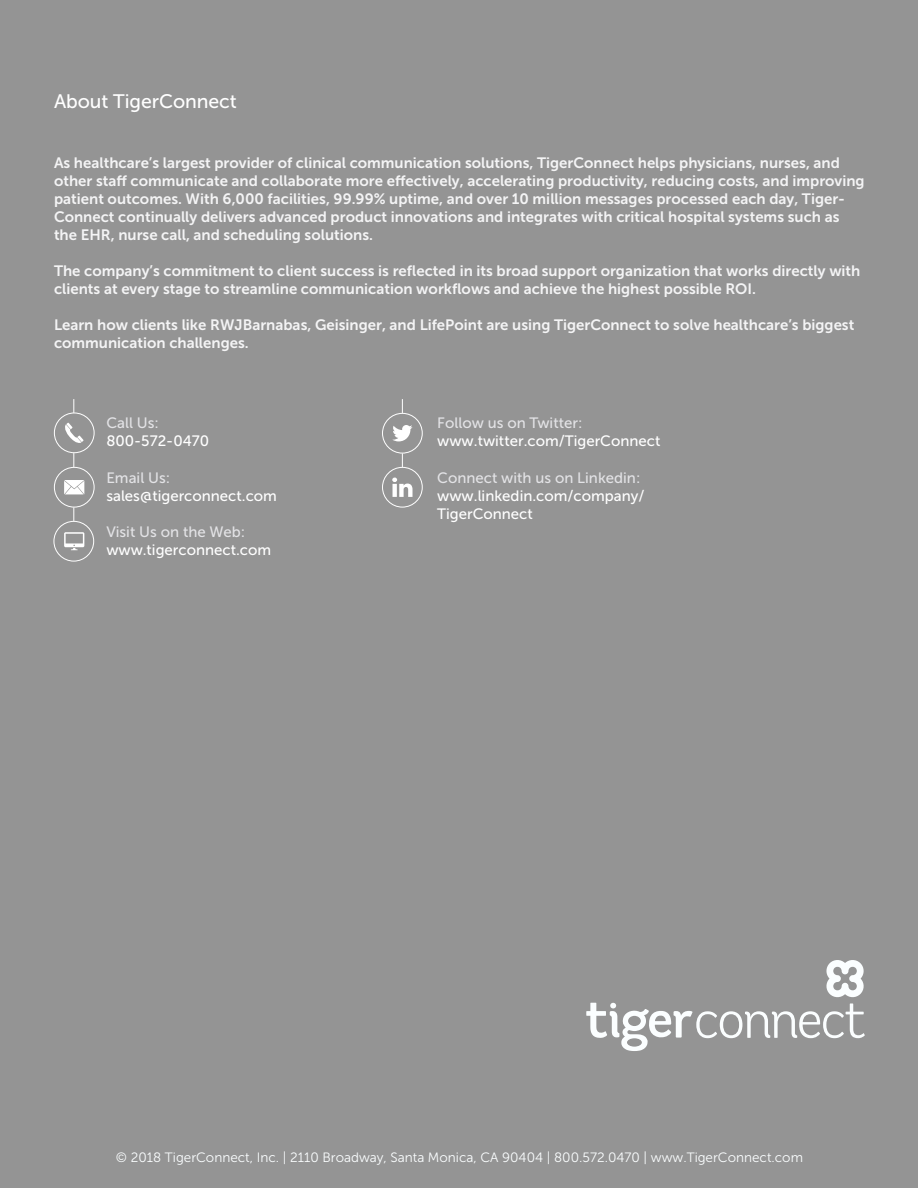
<style>
.page{position:relative;width:918px;height:1188px;background:#fff}
.page>*{position:absolute;margin:0;border:0;box-sizing:border-box;transform-origin:0 0}
.t1{font:19.5px "Museo Sans 500";letter-spacing:-.005em;color:#fff}
.t2{font:15px/18px "Museo Sans 700";color:#f4f4f5}
.t3{font:15px/18px "Museo Sans 500";color:#fff}
.t4{font:15px "Museo Sans 500";color:#e3e3e6}
.t5{font:13.5px "Museo Sans 300";color:#fbfeff}
</style>
<div class="page">
<div style="left:1px;top:0;width:917px;height:1188px;background:#949494"></div>
<div style="left:382px;top:413px;width:41px;height:40px;border:1px solid #fff;border-radius:50%"></div>
<div style="left:54px;top:413px;width:41px;height:40px;border:1px solid #fff;border-radius:50%"></div>
<svg style="left:65px;top:423px;width:19px;height:20px"></svg>
<div style="left:54px;top:467px;width:40px;height:40px;border:1px solid #fff;border-radius:50%"></div>
<div style="left:54px;top:521px;width:40px;height:40px;border:1px solid #fff;border-radius:50%"></div>
<svg style="left:73px;top:453px;width:1px;height:14px"></svg>
<svg style="left:73px;top:507px;width:1px;height:14px"></svg>
<svg style="left:64px;top:480px;width:20px;height:14px"></svg>
<svg style="left:64px;top:532px;width:20px;height:18px"></svg>
<div style="left:382px;top:467px;width:41px;height:40px;border:1px solid #fff;border-radius:50%"></div>
<svg style="left:402px;top:399px;width:1px;height:14px"></svg>
<svg style="left:402px;top:453px;width:1px;height:14px"></svg>
<svg style="left:392px;top:425px;width:21px;height:16px"></svg>
<svg style="left:392px;top:478px;width:21px;height:19px"></svg>
<svg style="left:73px;top:399px;width:1px;height:14px"></svg>
<svg style="left:586px;top:960px;width:279px;height:91px"></svg>
<h1 class="t1" style="left:54px;top:94px;width:184px">About TigerConnect</h1>
<p class="t2" style="left:54px;top:155px;width:812px">As healthcare’s largest provider of clinical communication solutions, TigerConnect helps physicians, nurses, and other staff communicate and collaborate more effectively, accelerating productivity, reducing costs, and improving patient outcomes. With 6,000 facilities, 99.99% uptime, and over 10 million messages processed each day, Tiger-Connect continually delivers advanced product innovations and integrates with critical hospital systems such as the EHR, nurse call, and scheduling solutions.</p>
<p class="t2" style="left:54px;top:263px;width:808px">The company’s commitment to client success is reflected in its broad support organization that works directly with clients at every stage to streamline communication workflows and achieve the highest possible ROI.</p>
<p class="t2" style="left:54px;top:317px;width:802px">Learn how clients like RWJBarnabas, Geisinger, and LifePoint are using TigerConnect to solve healthcare’s biggest communication challenges.</p>
<p class="t4" style="left:106px;top:417px;width:54px">Call Us:</p>
<p class="t3" style="left:106px;top:433px;width:104px">800-572-0470</p>
<p class="t4" style="left:106px;top:472px;width:65px">Email Us:</p>
<p class="t3" style="left:106px;top:488px;width:172px">sales@tigerconnect.com</p>
<p class="t4" style="left:106px;top:527px;width:140px">Visit Us on the Web:</p>
<p class="t3" style="left:106px;top:543px;width:166px">www.tigerconnect.com</p>
<p class="t4" style="left:437px;top:418px;width:147px">Follow us on Twitter:</p>
<p class="t3" style="left:437px;top:434px;width:225px">www.twitter.com/TigerConnect</p>
<p class="t4" style="left:437px;top:472px;width:205px">Connect with us on Linkedin:</p>
<p class="t3" style="left:437px;top:488px;width:209px">www.linkedin.com/company/<br>TigerConnect</p>
<p class="t5" style="left:116px;top:1152px;width:689px">© 2018 TigerConnect, Inc. | 2110 Broadway, Santa Monica, CA 90404 | 800.572.0470 | www.TigerConnect.com</p>
</div>
